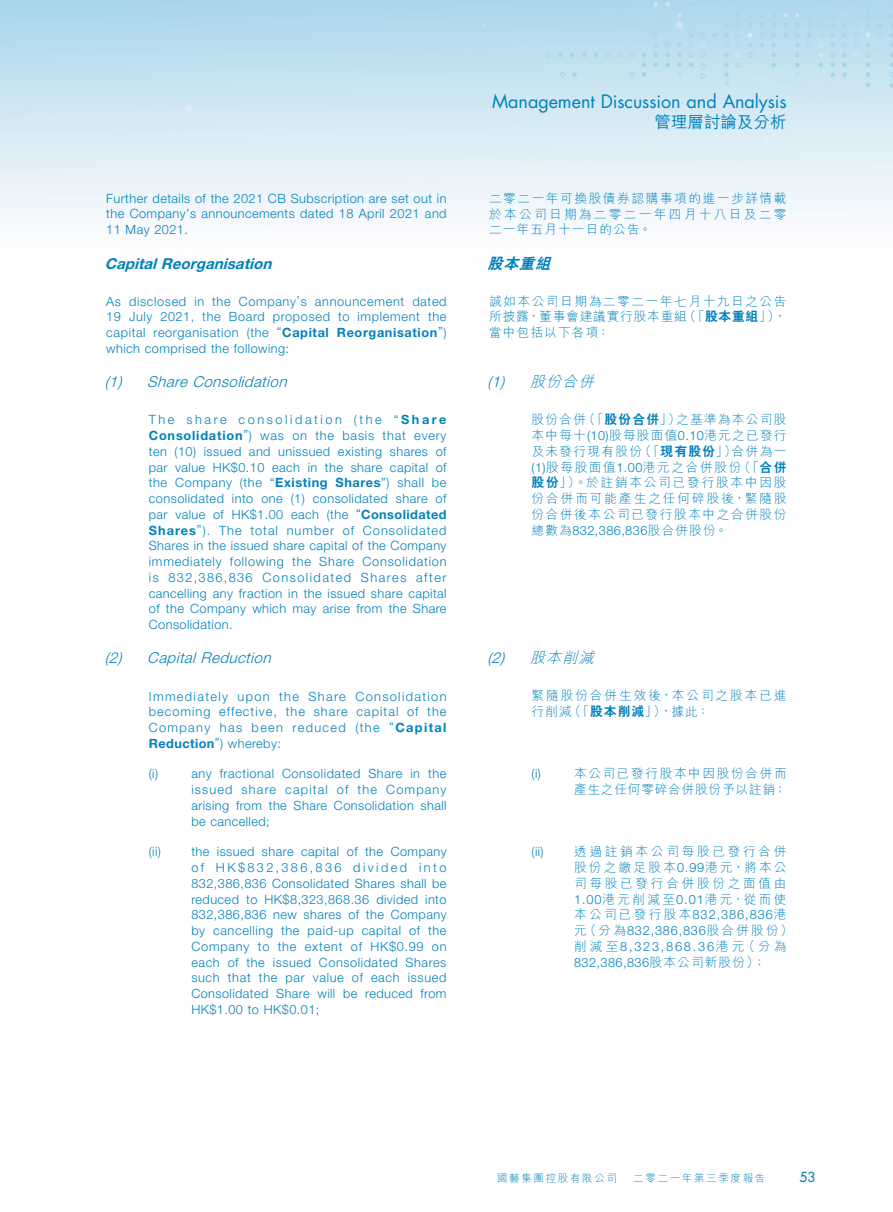
<style>
.page{position:relative;width:893px;height:1212px;background:#fff}
.page>*{position:absolute;margin:0;border:0;box-sizing:border-box;transform-origin:0 0}
.t1{font:18px "Futura Std";letter-spacing:-.005em;color:#0081bb}
.t2{font:500 16.5px "M Hei HK";color:#0081bb}
.t3{font:italic 300 15px "Helvetica Neue LT Std";color:#0081bb}
.t4{font:italic 700 15px "Helvetica Neue LT Std";color:#0081bb}
.t5{font:italic 300 15px "M Hei HK";color:#0081bb}
.t6{font:italic 800 15px "C Hei 2 HK";color:#0081bb}
.t7{font:500 13.5px "Futura Std";color:#0081bb}
.t8{font:300 12.75px/15.8px "Helvetica Neue LT Std";letter-spacing:.035em;color:#0081bb;text-align:justify}
.t9{font:300 12.75px/15.8px "M Hei HK";letter-spacing:.12em;color:#0081bb;text-align:justify}
.t10{font:300 12.75px/15.8px "Helvetica Neue LT Std";letter-spacing:.065em;color:#0081bb}
.t11{font:300 12.75px/15.8px "M Hei HK";letter-spacing:.145em;color:#0081bb}
.t12{font:300 12.75px/15.8px "M Hei HK";letter-spacing:.085em;color:#0081bb}
.t13{font:300 10.5px "M Hei HK";letter-spacing:.16em;color:#0081bb}
.s1{font-weight:700}
.s2{font-family:"C Hei 2 HK";font-weight:800}
.s3{font-family:"Helvetica Neue LT Std"}
.s4{font-family:"M Hei HK"}
</style>
<div class="page">
<img style="left:0;top:0;width:893px;height:218px">
<p class="t8" style="left:106px;top:190px;width:342px">Further details of the 2021 CB Subscription are set out in the Company’s announcements dated 18 April 2021 and 11 May 2021.</p>
<p class="t4" style="left:105px;top:254px;width:173px">CapitalReorganisation</p>
<p class="t8" style="left:106px;top:293px;width:342px">As disclosed in the Company’s announcement dated 19 July 2021, the Board proposed to implement the capital reorganisation (the “<span class="s1">Capital Reorganisation</span>”) which comprised the following:</p>
<p class="t3" style="left:105px;top:373px;width:188px">(1) Share Consolidation</p>
<p class="t8" style="left:149px;top:412px;width:299px">The share consolidation (the “<span class="s1">Share Consolidation</span>”) was on the basis that every ten (10) issued and unissued existing shares of par value HK$0.10 each in the share capital of the Company (the “<span class="s1">Existing Shares</span>”) shall be consolidated into one (1) consolidated share of par value of HK$1.00 each (the “<span class="s1">Consolidated Shares</span>”). The total number of Consolidated Shares in the issued share capital of the Company immediately following the Share Consolidation is 832,386,836 Consolidated Shares after cancelling any fraction in the issued share capital of the Company which may arise from the Share Consolidation.</p>
<p class="t3" style="left:105px;top:649px;width:172px">(2) CapitalReduction</p>
<p class="t8" style="left:149px;top:688px;width:299px">Immediately upon the Share Consolidation becoming effective, the share capital of the Company has been reduced (the “<span class="s1">Capital Reduction</span>”) whereby:</p>
<p class="t8" style="left:149px;top:766px;width:11px">(i)</p>
<p class="t8" style="left:191px;top:766px;width:257px">any fractional Consolidated Share in the issued share capital of the Company arising from the Share Consolidation shall be cancelled;</p>
<p class="t8" style="left:149px;top:843px;width:14px">(ii)</p>
<p class="t8" style="left:191px;top:843px;width:257px">the issued share capital of the Company of HK$832,386,836 divided into 832,386,836 Consolidated Shares shall be reduced to HK$8,323,868.36 divided into 832,386,836 new shares of the Company by cancelling the paid-up capital of the Company to the extent of HK$0.99 on each of the issued Consolidated Shares such that the par value of each issued Consolidated Share will be reduced from HK$1.00 to HK$0.01;</p>
<h1 class="t1" style="left:492px;top:90px;width:296px">Management Discussion and Analysis</h1>
<p class="t2" style="left:655px;top:110px;width:134px">管理層討論及分析</p>
<p class="t9" style="left:489px;top:190px;width:299px">二零二一年可換股債券認購事項的進一步詳情載於本公司日期為二零二一年四月十八日及二零二一年五月十一日的公告。</p>
<p class="t6" style="left:487px;top:255px;width:68px">股本重組</p>
<p class="t9" style="left:489px;top:293px;width:299px">誠如本公司日期為二零二一年七月十九日之公告所披露，董事會建議實行股本重組（「<span class="s2">股本重組</span>」），當中包括以下各項：</p>
<p class="t5" style="left:487px;top:374px;width:112px"><span class="s3">(1)</span> 股份合併</p>
<p class="t9" style="left:531px;top:412px;width:257px">股份合併（「<span class="s2">股份合併</span>」）之基準為本公司股本中每十<span class="s3">(10)</span>股每股面值<span class="s3">0.10</span>港元之已發行及未發行現有股份（「<span class="s2">現有股份</span>」）合併為一<span class="s3">(1)</span>股每股面值<span class="s3">1.00</span>港元之合併股份（「<span class="s2">合併股份</span>」）。於註銷本公司已發行股本中因股份合併而可能產生之任何碎股後，緊隨股份合併後本公司已發行股本中之合併股份</p>
<p class="t8" style="left:532px;top:522px;width:197px"><span class="s4">總數為</span>832,386,836<span class="s4">股合併股份。</span></p>
<p class="t5" style="left:487px;top:650px;width:112px"><span class="s3">(2)</span> 股本削減</p>
<p class="t11" style="left:531px;top:688px;width:257px">緊隨股份合併生效後，本公司之股本已進行削減（「<span class="s2">股本削減</span>」），據此：</p>
<p class="t8" style="left:531px;top:766px;width:11px">(i)</p>
<p class="t12" style="left:574px;top:766px;width:214px">本公司已發行股本中因股份合併而產生之任何零碎合併股份予以註銷；</p>
<p class="t8" style="left:531px;top:843px;width:14px">(ii)</p>
<p class="t9" style="left:574px;top:843px;width:214px">透過註銷本公司每股已發行合併股份之繳足股本<span class="s3">0.99</span>港元，將本公司每股已發行合併股份之面值由<span class="s3">1.00</span>港元削減至<span class="s3">0.01</span>港元，從而使</p>
<p class="t10" style="left:574px;top:906px;width:220px"><span class="s4">本公司已發行股本</span>832,386,836<span class="s4">港元（分為</span>832,386,836<span class="s4">股合併股份）削減至</span>8,323,868.36<span class="s4">港元（分為<br></span>832,386,836<span class="s4">股本公司新股份）；</span></p>
<p class="t13" style="left:497px;top:1172px;width:121px">國藝集團控股有限公司</p>
<p class="t13" style="left:633px;top:1172px;width:134px">二零二一年第三季度報告</p>
<p class="t7" style="left:799px;top:1169px;width:17px">53</p>
</div>
